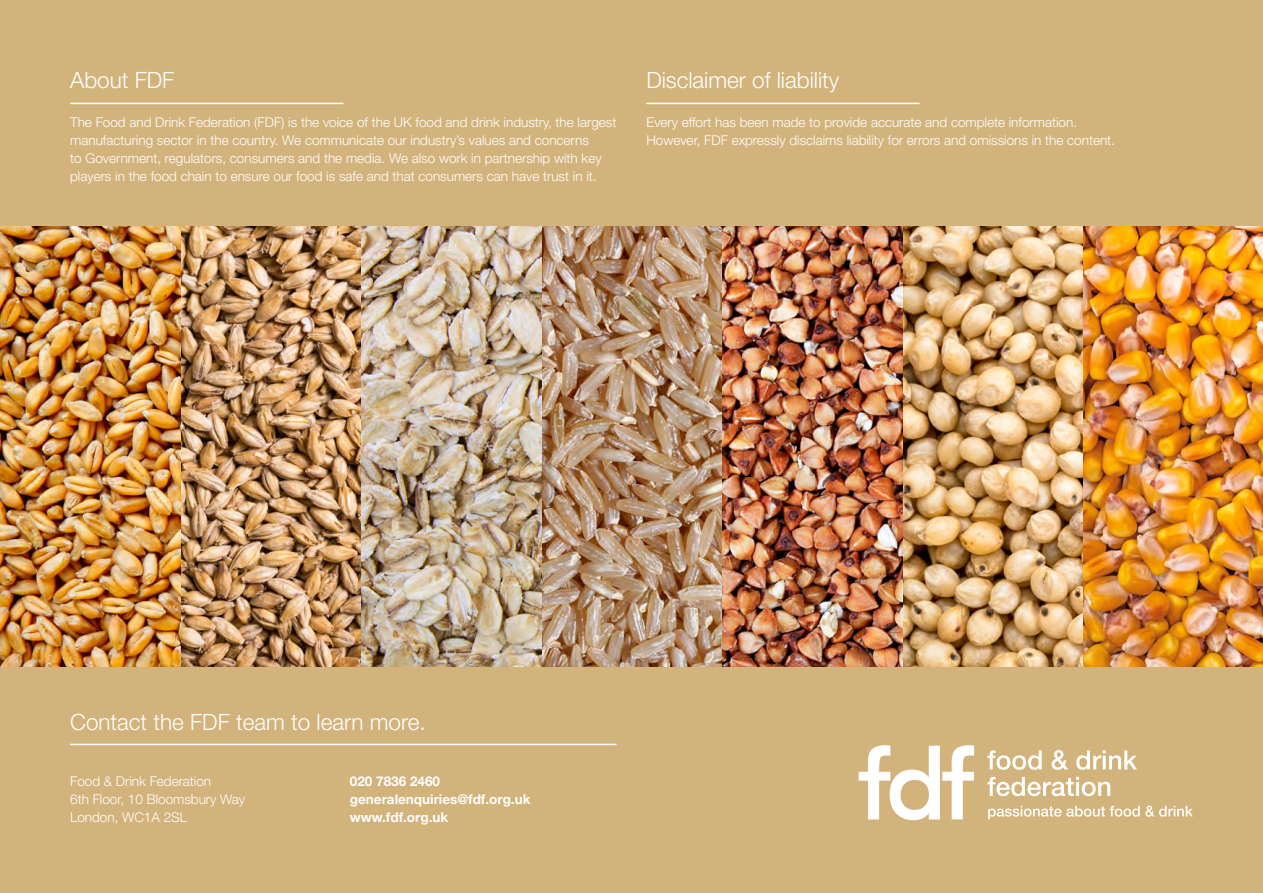
<style>
.page{position:relative;width:1263px;height:893px;background:#fff}
.page>*{position:absolute;margin:0;border:0;box-sizing:border-box;transform-origin:0 0}
.t1{font:300 22.5px "Helvetica Neue";color:#fff}
.t2{font:300 13.5px/18px "Helvetica Neue";color:#fff}
.t3{font:700 13.5px/18px "Helvetica Neue";color:#fff}
</style>
<div class="page">
<div style="left:0;top:0;width:1263px;height:227px;background:#d3b37c"></div>
<div style="left:0;top:667px;width:1263px;height:226px;background:#d3b37c"></div>
<svg style="left:987px;top:750px;width:55px;height:20px"></svg>
<svg style="left:1051px;top:750px;width:17px;height:20px"></svg>
<svg style="left:1076px;top:750px;width:61px;height:20px"></svg>
<svg style="left:987px;top:777px;width:123px;height:19px"></svg>
<svg style="left:859px;top:745px;width:115px;height:75px"></svg>
<svg style="left:988px;top:806px;width:205px;height:13px"></svg>
<hr style="left:70px;top:744px;width:547px;height:1px;background:#fff">
<hr style="left:70px;top:103px;width:273px;height:1px;background:#fff">
<hr style="left:646px;top:103px;width:273px;height:1px;background:#fff">
<img style="left:0;top:227px;width:1263px;height:440px">
<h1 class="t1" style="left:70px;top:66px;width:106px">About FDF</h1>
<p class="t2" style="left:70px;top:113px;width:548px">The Food and Drink Federation (FDF) is the voice of the UK food and drink industry, the largest manufacturing sector in the country. We communicate our industry’s values and concerns<br>to Government, regulators, consumers and the media. We also work in partnership with key players in the food chain to ensure our food is safe and that consumers can have trust in it.</p>
<h1 class="t1" style="left:646px;top:66px;width:194px">Disclaimer of liability</h1>
<p class="t2" style="left:646px;top:113px;width:470px">Every effort has been made to provide accurate and complete information.<br>However, FDF expressly disclaims liability for errors and omissions in the content.</p>
<h1 class="t1" style="left:70px;top:708px;width:357px">Contact the FDF team to learn more.</h1>
<p class="t2" style="left:70px;top:772px;width:177px">Food &amp; Drink Federation<br>6th Floor, 10 Bloomsbury Way<br>London, WC1A 2SL</p>
<p class="t3" style="left:350px;top:772px;width:182px">020 7836 2460 generalenquiries@fdf.org.uk www.fdf.org.uk</p>
</div>
